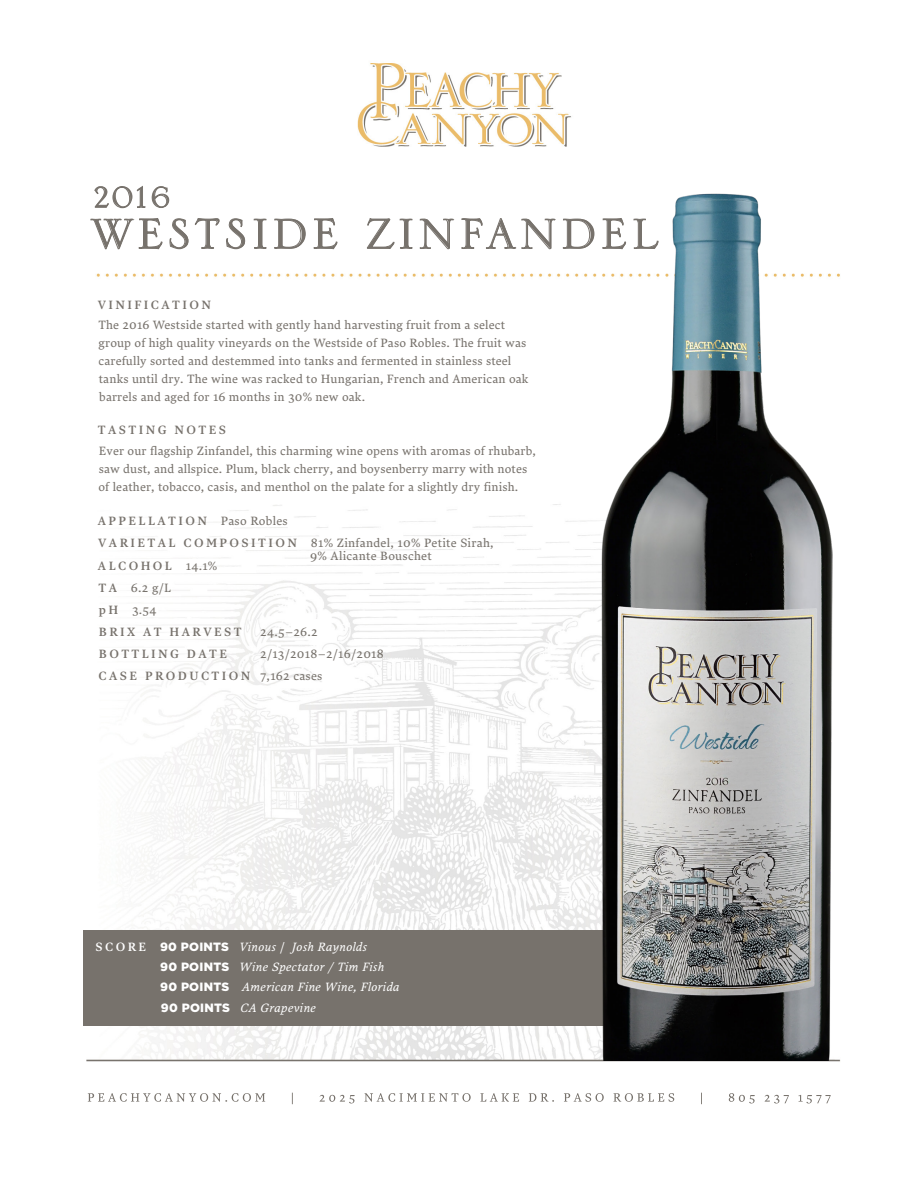
<style>
.page{position:relative;width:918px;height:1188px;background:#fff}
.page>*{position:absolute;margin:0;border:0;box-sizing:border-box;transform-origin:0 0}
.t1{font:69px "Serlio LH";letter-spacing:.04em;color:#77726c}
.t2{font:39px "Serlio LH";color:#77726c}
.t3{font:12px/18px "Lava";letter-spacing:.01em;color:#77726c}
.t4{font:italic 12px/20.4px "Lava";letter-spacing:.02em;color:#fff}
.t5{font:500 12px/22px "Lava";letter-spacing:.2em;color:#77726c}
.s1{font-weight:500}
.s2{font-weight:400}
.s3{font-weight:500;font-style:normal}
.s4{font-family:"Gotham";font-weight:900;font-style:normal}
.s5{font-style:normal}
</style>
<div class="page">
<img style="left:86px;top:63px;width:755px;height:1042px">
<div style="left:83px;top:930px;width:550px;height:96px;background:#77726c"></div>
<svg style="left:91px;top:219px;width:42px;height:30px"></svg>
<svg style="left:139px;top:218px;width:23px;height:31px"></svg>
<svg style="left:170px;top:218px;width:18px;height:31px"></svg>
<svg style="left:195px;top:218px;width:24px;height:31px"></svg>
<svg style="left:226px;top:218px;width:19px;height:31px"></svg>
<svg style="left:254px;top:219px;width:12px;height:30px"></svg>
<svg style="left:274px;top:219px;width:31px;height:30px"></svg>
<svg style="left:314px;top:218px;width:23px;height:31px"></svg>
<svg style="left:367px;top:218px;width:27px;height:31px"></svg>
<svg style="left:400px;top:219px;width:12px;height:30px"></svg>
<svg style="left:420px;top:219px;width:33px;height:30px"></svg>
<svg style="left:462px;top:218px;width:54px;height:31px"></svg>
<svg style="left:522px;top:219px;width:33px;height:30px"></svg>
<svg style="left:563px;top:219px;width:31px;height:30px"></svg>
<svg style="left:95px;top:186px;width:50px;height:22px"></svg>
<svg style="left:152px;top:187px;width:17px;height:21px"></svg>
<svg style="left:88px;top:1093px;width:743px;height:11px"></svg>
<img style="left:602px;top:194px;width:230px;height:867px">
<h2 class="t2" style="left:94px;top:177px;width:79px">2016</h2>
<h1 class="t1" style="left:91px;top:194px;width:570px">westside zinfandel</h1>
<p class="t5" style="left:98px;top:294px;width:115px">VINIFICATION</p>
<p class="t3" style="left:98px;top:316px;width:432px">The 2016 Westside started with gently hand harvesting fruit from a select group of high quality vineyards on the Westside of Paso Robles. The fruit was carefully sorted and destemmed into tanks and fermented in stainless steel tanks until dry. The wine was racked to Hungarian, French and American oak barrels and aged for 16 months in 30% new oak.</p>
<p class="t5" style="left:98px;top:419px;width:130px">TASTING NOTES</p>
<p class="t3" style="left:98px;top:442px;width:439px">Ever our flagship Zinfandel, this charming wine opens with aromas of rhubarb, saw dust, and allspice. Plum, black cherry, and boysenberry marry with notes of leather, tobacco, casis, and menthol on the palate for a slightly dry finish.</p>
<p class="t3" style="left:98px;top:510px;width:397px;line-height:22px"><span class="s1">APPELLATION</span> Paso Robles<br><span class="s1">V A R I E T A L C O M P O S I T I O N</span> 81% Zinfandel, 10% Petite Sirah,</p>
<p class="t3" style="left:310px;top:547px;width:123px">9% Alicante Bouschet</p>
<p class="t5" style="left:98px;top:555px;width:145px">ALCOHOL <span class="s2">14.1%<br></span>T A <span class="s2">6.2 g/L<br></span>p H <span class="s2">3.54<br></span>BRIX AT HARVEST</p>
<p class="t3" style="left:260px;top:623px;width:59px">24.5–26.2</p>
<p class="t3" style="left:99px;top:643px;width:287px;line-height:22px;text-indent:162px">2/13/2018–2/16/2018<br><span class="s1">CASE PRODUCTION</span> 7,162 cases</p>
<p class="t5" style="left:99px;top:643px;width:130px">BOTTLING DATE</p>
<p class="t4" style="left:160px;top:937px;width:241px;text-indent:-65px"><span class="s3">S C O R E</span> <span class="s4">90 POINTS</span> Vinous <span class="s5">/</span> Josh Raynolds<br><span class="s4">90 POINTS</span> Wine Spectator / Tim Fish <span class="s4">90 POINTS</span> American Fine Wine, Florida <span class="s4">90 POINTS</span> CA Grapevine</p>
</div>
